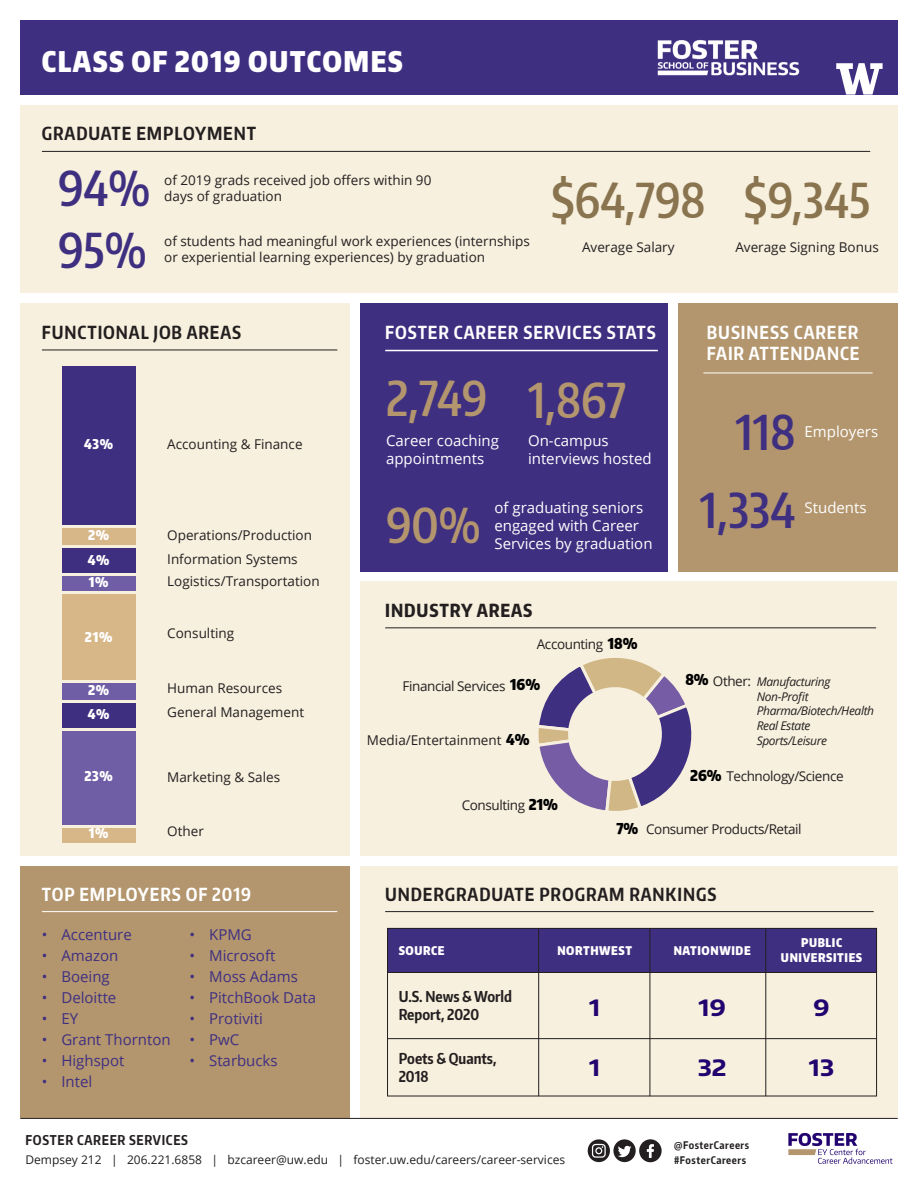
<style>
.page{position:relative;width:918px;height:1188px;background:#fff}
.page>*{position:absolute;margin:0;border:0;box-sizing:border-box;transform-origin:0 0}
.t1{font:600 48px "Encode Sans Compressed";color:#3f2f81}
.t2{font:600 48px "Encode Sans Compressed";color:#89744f}
.t3{font:600 48px "Encode Sans Compressed";color:#b3966e}
.t4{font:900 28.5px "Encode Sans Compressed";letter-spacing:.05em;color:#fff}
.t5{font:700 22.5px "Encode Sans Wide";color:#22036f}
.t6{font:700 18px/21.6px "Encode Sans Compressed";letter-spacing:.05em;color:#fff}
.t7{font:700 18px "Encode Sans Compressed";letter-spacing:.05em;color:#231f20}
.t8{font:800 18px "Encode Sans Compressed";letter-spacing:.05em;color:#231f20}
.t9{font:15px "Open Sans";color:#3f2f81}
.t10{font:15px/18px "Open Sans";color:#fff}
.t11{font:700 15px/18px "Encode Sans Compressed";color:#231f20}
.t12{font:900 15px "Encode Sans Compressed";color:#000}
.t13{font:13.5px/16.2px "Open Sans";color:#231f20}
.t14{font:13.5px "Open Sans";letter-spacing:-.03em;color:#231f20}
.t15{font:900 13.5px "Encode Sans Compressed";color:#fff}
.t16{font:700 13.5px "Encode Sans Compressed";letter-spacing:.05em;color:#231f20}
.t17{font:12px "Open Sans";color:#231f20}
.t18{font:italic 12px "Open Sans";letter-spacing:-.03em;color:#231f20}
.t19{font:900 12px/14.4px "Encode Sans Compressed";letter-spacing:.05em;color:#fff;text-align:center}
.t20{font:700 10.5px "Encode Sans Compressed";letter-spacing:.05em;color:#231f20}
</style>
<div class="page">
<div style="left:20px;top:105px;width:878px;height:187px;background:#f7f0de"></div>
<div style="left:20px;top:303px;width:329px;height:553px;background:#f7f0de"></div>
<div style="left:360px;top:866px;width:538px;height:252px;background:#f7f0de"></div>
<div style="left:360px;top:582px;width:537px;height:274px;background:#f7f0de"></div>
<div style="left:387px;top:929px;width:490px;height:43px;background:#3f2f81"></div>
<hr style="left:42px;top:151px;width:828px;height:1px;background:#231f20">
<hr style="left:385px;top:911px;width:489px;height:1px;background:#231f20">
<hr style="left:385px;top:628px;width:491px;height:1px;background:#231f20">
<div style="left:387px;top:928px;width:490px;height:168px;border:1px solid #231f20"></div>
<hr style="left:387px;top:972px;width:490px;height:1px;background:#231f20">
<hr style="left:387px;top:1038px;width:490px;height:1px;background:#231f20">
<hr style="left:538px;top:928px;width:1px;height:168px;background:#231f20">
<hr style="left:650px;top:928px;width:1px;height:168px;background:#231f20">
<hr style="left:766px;top:928px;width:1px;height:168px;background:#231f20">
<hr style="left:42px;top:350px;width:295px;height:1px;background:#231f20">
<div style="left:62px;top:366px;width:74px;height:159px;background:#3f2f81"></div>
<div style="left:62px;top:731px;width:74px;height:93px;background:#6f5da5"></div>
<div style="left:62px;top:594px;width:74px;height:85px;background:#d7b688"></div>
<div style="left:62px;top:528px;width:74px;height:17px;background:#d7b688"></div>
<div style="left:62px;top:683px;width:74px;height:16px;background:#6f5da5"></div>
<div style="left:62px;top:576px;width:74px;height:15px;background:#6f5da5"></div>
<div style="left:62px;top:828px;width:74px;height:14px;background:#d7b688"></div>
<div style="left:62px;top:548px;width:74px;height:25px;background:#3f2f81"></div>
<div style="left:62px;top:703px;width:74px;height:24px;background:#3f2f81"></div>
<div style="left:20px;top:866px;width:329px;height:252px;background:#b3966e"></div>
<div style="left:360px;top:303px;width:307px;height:268px;background:#3f2f81"></div>
<div style="left:678px;top:303px;width:220px;height:268px;background:#b3966e"></div>
<hr style="left:385px;top:350px;width:273px;height:1px;background:#fff">
<hr style="left:703px;top:373px;width:170px;height:1px;background:#fff">
<hr style="left:42px;top:911px;width:295px;height:1px;background:#fff">
<svg style="left:538px;top:658px;width:154px;height:153px"></svg>
<div style="left:20px;top:20px;width:878px;height:75px;background:#3f2f81"></div>
<img style="left:657px;top:40px;width:143px;height:35px">
<svg style="left:836px;top:63px;width:47px;height:32px"></svg>
<svg style="left:588px;top:1139px;width:22px;height:23px"></svg>
<div style="left:613px;top:1139px;width:23px;height:23px;background:#231f20;border-radius:50%"></div>
<svg style="left:618px;top:1146px;width:13px;height:11px"></svg>
<svg style="left:592px;top:1144px;width:14px;height:14px"></svg>
<svg style="left:639px;top:1139px;width:23px;height:24px"></svg>
<svg style="left:788px;top:1133px;width:105px;height:31px"></svg>
<hr style="left:20px;top:1118px;width:878px;height:1px;background:#231f20">
<p class="t4" style="left:42px;top:43px;width:362px">CLASS OF 2019 OUTCOMES</p>
<p class="t7" style="left:42px;top:122px;width:216px">GRADUATE EMPLOYMENT</p>
<p class="t13" style="left:164px;top:171px;width:269px">of 2019 grads received job offers within 90 days of graduation</p>
<p class="t1" style="left:58px;top:157px;width:94px">94%</p>
<p class="t2" style="left:551px;top:169px;width:156px">$64,798</p>
<p class="t2" style="left:744px;top:169px;width:128px">$9,345</p>
<p class="t1" style="left:58px;top:218px;width:90px">95%</p>
<p class="t13" style="left:164px;top:232px;width:367px">of students had meaningful work experiences (internships or experiential learning experiences) by graduation</p>
<p class="t13" style="left:582px;top:239px;width:94px">Average Salary</p>
<p class="t13" style="left:735px;top:239px;width:145px">Average Signing Bonus</p>
<p class="t7" style="left:42px;top:320px;width:201px">FUNCTIONAL JOB AREAS</p>
<p class="t15" style="left:84px;top:435px;width:31px">43%</p>
<p class="t13" style="left:167px;top:436px;width:137px">Accounting &amp; Finance</p>
<p class="t15" style="left:88px;top:526px;width:23px">2%</p>
<p class="t13" style="left:167px;top:526px;width:146px">Operations/Production</p>
<p class="t15" style="left:88px;top:551px;width:23px">4%</p>
<p class="t13" style="left:167px;top:551px;width:132px">Information Systems</p>
<p class="t15" style="left:89px;top:574px;width:21px">1%</p>
<p class="t13" style="left:167px;top:573px;width:154px">Logistics/Transportation</p>
<p class="t15" style="left:85px;top:628px;width:29px">21%</p>
<p class="t13" style="left:167px;top:625px;width:68px">Consulting</p>
<p class="t15" style="left:88px;top:681px;width:23px">2%</p>
<p class="t13" style="left:167px;top:679px;width:116px">Human Resources</p>
<p class="t15" style="left:88px;top:705px;width:23px">4%</p>
<p class="t13" style="left:167px;top:703px;width:138px">General Management</p>
<p class="t15" style="left:84px;top:767px;width:30px">23%</p>
<p class="t13" style="left:167px;top:768px;width:114px">Marketing &amp; Sales</p>
<p class="t15" style="left:89px;top:824px;width:21px">1%</p>
<p class="t13" style="left:167px;top:822px;width:38px">Other</p>
<p class="t6" style="left:42px;top:883px;width:211px">TOP EMPLOYERS OF 2019</p>
<p class="t9" style="left:42px;top:924px;width:91px">• Accenture</p>
<p class="t9" style="left:42px;top:945px;width:78px">• Amazon</p>
<p class="t9" style="left:42px;top:966px;width:69px">• Boeing</p>
<p class="t9" style="left:42px;top:987px;width:76px">• Deloitte</p>
<p class="t9" style="left:42px;top:1008px;width:38px">• EY</p>
<p class="t9" style="left:42px;top:1029px;width:130px">• Grant Thornton</p>
<p class="t9" style="left:42px;top:1050px;width:84px">• Highspot</p>
<p class="t9" style="left:42px;top:1071px;width:52px">• Intel</p>
<p class="t9" style="left:190px;top:924px;width:64px">• KPMG</p>
<p class="t9" style="left:190px;top:945px;width:87px">• Microsoft</p>
<p class="t9" style="left:190px;top:966px;width:110px">• Moss Adams</p>
<p class="t9" style="left:190px;top:987px;width:128px">• PitchBook Data</p>
<p class="t9" style="left:190px;top:1008px;width:75px">• Protiviti</p>
<p class="t9" style="left:190px;top:1029px;width:51px">• PwC</p>
<p class="t9" style="left:190px;top:1050px;width:90px">• Starbucks</p>
<p class="t6" style="left:385px;top:321px;width:272px">FOSTER CAREER SERVICES STATS</p>
<p class="t6" style="left:707px;top:321px;width:154px">BUSINESS CAREER<br>FAIR ATTENDANCE</p>
<p class="t3" style="left:386px;top:366px;width:103px">2,749</p>
<p class="t3" style="left:528px;top:368px;width:100px">1,867</p>
<p class="t10" style="left:386px;top:431px;width:114px">Career coaching appointments</p>
<p class="t10" style="left:528px;top:431px;width:125px">On-campus interviews hosted</p>
<p class="t3" style="left:386px;top:494px;width:96px">90%</p>
<p class="t10" style="left:494px;top:498px;width:160px">of graduating seniors engaged with Career<br>Services by graduation</p>
<p class="t8" style="left:385px;top:598px;width:149px">INDUSTRY AREAS</p>
<p class="t12" style="left:608px;top:634px;width:31px">18%</p>
<p class="t14" style="left:537px;top:635px;width:68px">Accounting</p>
<p class="t12" style="left:510px;top:675px;width:32px">16%</p>
<p class="t14" style="left:403px;top:676px;width:104px">Financial Services</p>
<p class="t12" style="left:506px;top:730px;width:25px">4%</p>
<p class="t13" style="left:367px;top:731px;width:136px">Media/Entertainment</p>
<p class="t12" style="left:529px;top:795px;width:31px">21%</p>
<p class="t14" style="left:462px;top:796px;width:65px">Consulting</p>
<p class="t1" style="left:736px;top:401px;width:61px">118</p>
<p class="t10" style="left:805px;top:422px;width:75px">Employers</p>
<p class="t1" style="left:700px;top:478px;width:97px">1,334</p>
<p class="t10" style="left:805px;top:498px;width:64px">Students</p>
<p class="t12" style="left:685px;top:670px;width:25px">8%</p>
<p class="t13" style="left:713px;top:672px;width:40px">Other:</p>
<p class="t18" style="left:757px;top:673px;width:75px">Manufacturing</p>
<p class="t18" style="left:757px;top:718px;width:55px">Real Estate</p>
<p class="t18" style="left:757px;top:688px;width:53px">Non-Profit</p>
<p class="t18" style="left:757px;top:733px;width:72px">Sports/Leisure</p>
<p class="t18" style="left:757px;top:703px;width:119px">Pharma/Biotech/Health</p>
<p class="t12" style="left:690px;top:766px;width:33px">26%</p>
<p class="t14" style="left:726px;top:767px;width:119px">Technology/Science</p>
<p class="t12" style="left:616px;top:819px;width:23px">7%</p>
<p class="t14" style="left:646px;top:820px;width:157px">Consumer Products/Retail</p>
<p class="t7" style="left:385px;top:882px;width:333px">UNDERGRADUATE PROGRAM RANKINGS</p>
<p class="t19" style="left:399px;top:942px;width:47px">SOURCE</p>
<p class="t19" style="left:557px;top:942px;width:76px">NORTHWEST</p>
<p class="t19" style="left:674px;top:942px;width:78px">NATIONWIDE</p>
<p class="t19" style="left:781px;top:935px;width:83px">PUBLIC<br>UNIVERSITIES</p>
<p class="t11" style="left:399px;top:987px;width:115px">U.S. News &amp; World<br>Report, 2020</p>
<p class="t11" style="left:399px;top:1048px;width:99px">Poets &amp; Quants,<br>2018</p>
<p class="t5" style="left:589px;top:993px;width:13px">1</p>
<p class="t5" style="left:589px;top:1053px;width:13px">1</p>
<p class="t5" style="left:699px;top:993px;width:29px">19</p>
<p class="t5" style="left:698px;top:1053px;width:30px">32</p>
<p class="t5" style="left:814px;top:993px;width:18px">9</p>
<p class="t5" style="left:809px;top:1053px;width:27px">13</p>
<p class="t16" style="left:26px;top:1131px;width:164px">FOSTER CAREER SERVICES</p>
<p class="t17" style="left:26px;top:1151px;width:541px">Dempsey 212 | 206.221.6858 | bzcareer@uw.edu | foster.uw.edu/careers/career-services</p>
<p class="t20" style="left:674px;top:1138px;width:77px">@FosterCareers</p>
<p class="t20" style="left:674px;top:1153px;width:74px">#FosterCareers</p>
</div>
